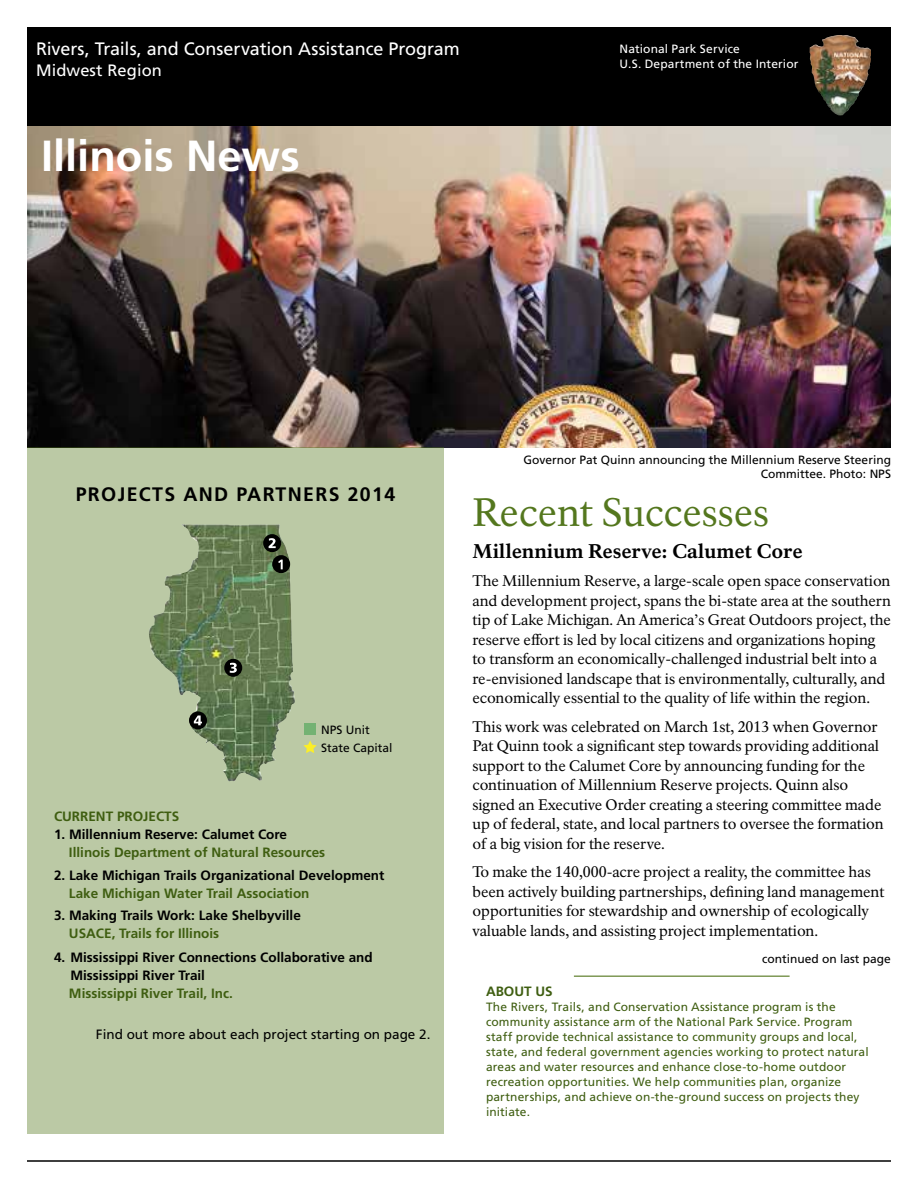
<style>
.page{position:relative;width:918px;height:1188px;background:#fff}
.page>*{position:absolute;margin:0;border:0;box-sizing:border-box;transform-origin:0 0}
.t1{font:700 43.5px "Frutiger LT Std";color:#fff}
.t2{font:39px "NPS Rawlinson OT";color:#54771e}
.t3{font:800 19.5px "NPS Rawlinson OT";color:#000}
.t4{font:700 19.5px "Frutiger LT Std";letter-spacing:.07em;color:#000}
.t5{font:18px "Frutiger LT Std";letter-spacing:-.005em;color:#fff}
.t6{font:16.5px "Frutiger LT Std";letter-spacing:.005em;color:#fff}
.t7{font:15px/19.5px "NPS Rawlinson OT";color:#000}
.t8{font:700 13.5px/18px "Frutiger LT Std";color:#000}
.t9{font:700 13.5px "Frutiger LT Std";color:#3f5e11}
.t10{font:13.5px "Frutiger LT Std";color:#000}
.t11{font:12px/15px "Frutiger LT Std";letter-spacing:.01em;color:#3f5e11}
.t12{font:12px/18px "Frutiger LT Std";color:#000}
.t13{font:12px/15px "Frutiger LT Std";letter-spacing:.01em;color:#fff}
</style>
<div class="page">
<div style="left:27px;top:27px;width:864px;height:99px;background:#000"></div>
<img style="left:811px;top:36px;width:41px;height:78px">
<div style="left:808px;top:33px;width:64px;height:84px;border:2px solid #000"></div>
<hr style="left:27px;top:1160px;width:864px;height:2px;background:#000">
<img style="left:27px;top:126px;width:864px;height:321px">
<div style="left:27px;top:447px;width:417px;height:687px;background:#bbc9a5"></div>
<div style="left:304px;top:723px;width:12px;height:12px;background:#74b273"></div>
<svg style="left:303px;top:741px;width:14px;height:12px"></svg>
<img style="left:149px;top:524px;width:146px;height:257px">
<div style="left:272px;top:555px;width:18px;height:18px;background:#000;border-radius:50%"></div>
<svg style="left:278px;top:560px;width:5px;height:9px"></svg>
<div style="left:263px;top:534px;width:18px;height:18px;background:#000;border-radius:50%"></div>
<svg style="left:269px;top:538px;width:7px;height:10px"></svg>
<div style="left:224px;top:659px;width:18px;height:18px;background:#000;border-radius:50%"></div>
<svg style="left:230px;top:663px;width:7px;height:10px"></svg>
<div style="left:189px;top:711px;width:18px;height:18px;background:#000;border-radius:50%"></div>
<svg style="left:194px;top:716px;width:8px;height:9px"></svg>
<hr style="left:574px;top:976px;width:216px;height:1px;background:#54771e">
<p class="t5" style="left:36px;top:38px;width:425px">Rivers, Trails, and Conservation Assistance Program</p>
<p class="t6" style="left:36px;top:61px;width:127px">Midwest Region</p>
<h1 class="t1" style="left:41px;top:130px;width:260px">Illinois News</h1>
<p class="t13" style="left:620px;top:41px;width:181px">National Park Service<br>U.S. Department of the Interior</p>
<h3 class="t4" style="left:76px;top:483px;width:321px">Projects and Partners 2014</h3>
<p class="t12" style="left:321px;top:721px;width:73px">NPS Unit<br>State Capital</p>
<p class="t9" style="left:54px;top:809px;width:10px">CURR</p>
<p class="t9" style="left:88px;top:809px;width:37px">ENT PROJ</p>
<p class="t9" style="left:149px;top:809px;width:16px">ECTS</p>
<p class="t8" style="left:54px;top:826px;width:235px">1. M illennium Reserve: Calumet Core</p>
<p class="t9" style="left:69px;top:845px;width:258px">Illinois Department of Natural Resources</p>
<p class="t8" style="left:54px;top:866px;width:332px">2. Lake M ichigan Trails Organizational Development</p>
<p class="t9" style="left:69px;top:885px;width:242px">Lake M ichigan Water Trail Association</p>
<p class="t8" style="left:54px;top:907px;width:248px">3. Making Trails Work: Lake Shelbyville</p>
<p class="t9" style="left:69px;top:926px;width:10px">USAC</p>
<p class="t9" style="left:104px;top:926px;width:117px">E, Trails for Illinois</p>
<p class="t8" style="left:70px;top:949px;width:304px;text-indent:-16px">4. M ississippi River Connections Collaborative and<br>M ississippi River Trail</p>
<p class="t9" style="left:69px;top:986px;width:165px">M ississippi River Trail, Inc.</p>
<p class="t10" style="left:96px;top:1026px;width:336px">Find out more about each project starting on page 2.</p>
<p class="t12" style="left:524px;top:452px;width:369px;line-height:14.4px;text-align:right">Governor Pat Quinn announcing the Millennium Reserve Steering<br>Committee. Photo: NPS</p>
<h2 class="t2" style="left:472px;top:489px;width:298px">Recent Successes</h2>
<h3 class="t3" style="left:472px;top:539px;width:332px">Millennium Reserve: Calumet Core</h3>
<p class="t7" style="left:472px;top:571px;width:420px">The Millennium Reserve, a large-scale open space conservation and development project, spans the bi-state area at the southern tip of Lake Michigan. An America’s Great Outdoors project, the reserve effort is led by local citizens and organizations hoping to transform an economically-challenged industrial belt into a re-envisioned landscape that is environmentally, culturally, and economically essential to the quality of life within the region.</p>
<p class="t7" style="left:472px;top:717px;width:413px">This work was celebrated on March 1st, 2013 when Governor Pat Quinn took a significant step towards providing additional support to the Calumet Core by announcing funding for the continuation of Millennium Reserve projects. Quinn also signed an Executive Order creating a steering committee made up of federal, state, and local partners to oversee the formation of a big vision for the reserve.</p>
<p class="t7" style="left:472px;top:862px;width:413px">To make the 140,000-acre project a reality, the committee has been actively building partnerships, defining land management opportunities for stewardship and ownership of ecologically valuable lands, and assisting project implementation.</p>
<p class="t12" style="left:762px;top:950px;width:130px">continued on last page</p>
<p class="t9" style="left:486px;top:984px;width:28px">ABOUT</p>
<p class="t9" style="left:536px;top:984px;width:9px">US</p>
<p class="t11" style="left:486px;top:1000px;width:384px">The Rivers, Trails, and Conservation Assistance program is the community assistance arm of the National Park Service. Program staff provide technical assistance to community groups and local, state, and federal government agencies working to protect natural areas and water resources and enhance close-to-home outdoor recreation opportunities. We help communities plan, organize partnerships, and achieve on-the-ground success on projects they initiate.</p>
</div>
